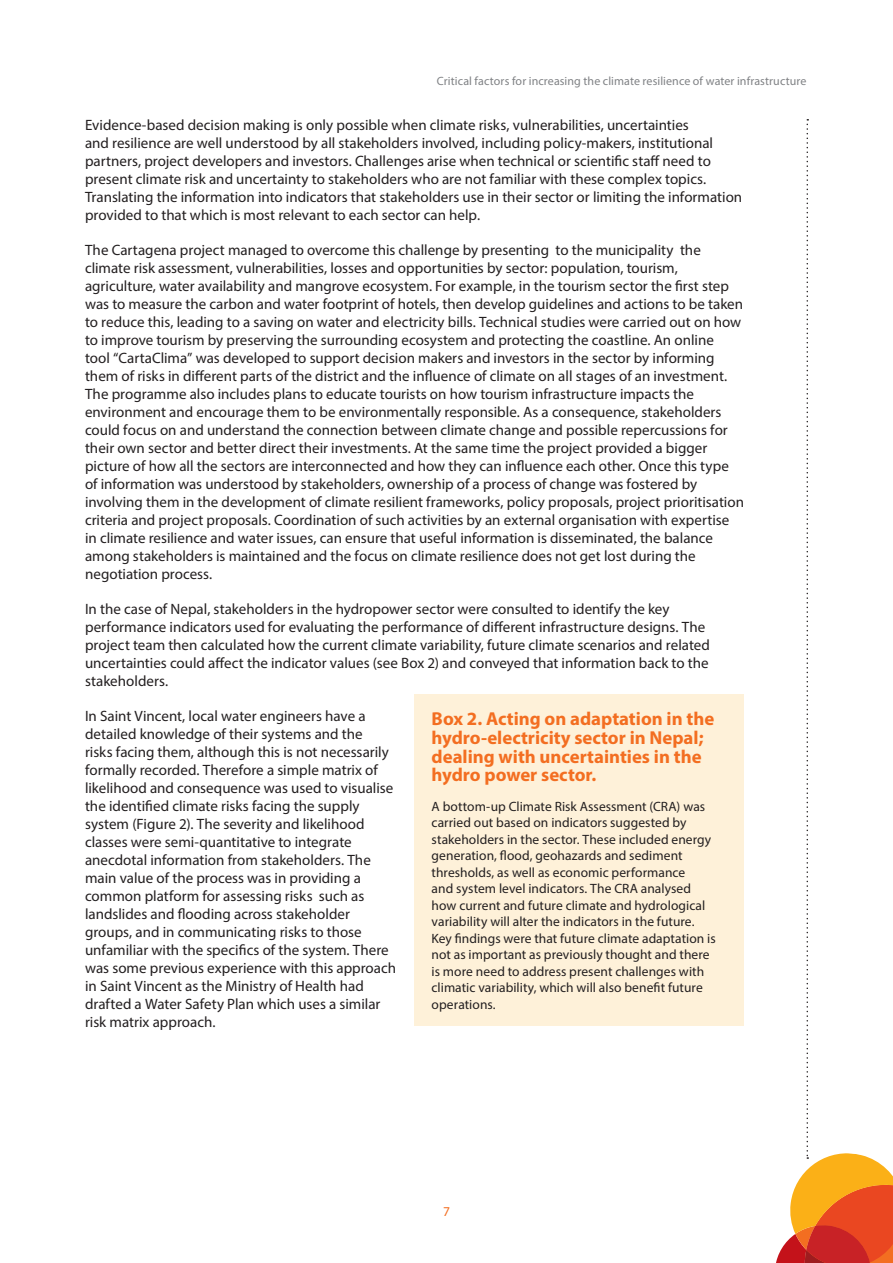
<style>
.page{position:relative;width:893px;height:1263px;background:#fff}
.page>*{position:absolute;margin:0;border:0;box-sizing:border-box;transform-origin:0 0}
.BOX_-_heading{font:700 18.75px/18.8px "Myriad Pro";color:#f36e21}
.BODY_text{font:15px/18px "Myriad Pro";color:#231f20}
.BOX_-_body{font:13.5px/16.5px "Myriad Pro";letter-spacing:.005em;color:#231f20}
.t1{font:13.5px "Myriad Pro";color:#f36e21}
.t2{font:12px "Myriad Pro";letter-spacing:.005em;color:#808285}
</style>
<div class="page">
<svg style="left:776px;top:119px;width:117px;height:1144px"></svg>
<div style="left:415px;top:694px;width:329px;height:332px;background:#fef1d9"></div>
<p class="t2" style="left:437px;top:74px;width:371px">Critical factors for increasing the climate resilience of water infrastructure</p>
<p class="BODY_text" style="left:85px;top:116px;width:659px">Evidence-based decision making is only possible when climate risks, vulnerabilities, uncertainties<br>and resilience are well understood by all stakeholders involved, including policy-makers, institutional partners, project developers and investors. Challenges arise when technical or scientific staff need to present climate risk and uncertainty to stakeholders who are not familiar with these complex topics.<br>Translating the information into indicators that stakeholders use in their sector or limiting the information provided to that which is most relevant to each sector can help.</p>
<p class="BODY_text" style="left:85px;top:241px;width:660px">The Cartagena project managed to overcome this challenge by presenting to the municipality the climate risk assessment, vulnerabilities, losses and opportunities by sector: population, tourism, agriculture, water availability and mangrove ecosystem. For example, in the tourism sector the first step was to measure the carbon and water footprint of hotels, then develop guidelines and actions to be taken to reduce this, leading to a saving on water and electricity bills. Technical studies were carried out on how to improve tourism by preserving the surrounding ecosystem and protecting the coastline. An online<br>tool “CartaClima” was developed to support decision makers and investors in the sector by informing them of risks in different parts of the district and the influence of climate on all stages of an investment.<br>The programme also includes plans to educate tourists on how tourism infrastructure impacts the environment and encourage them to be environmentally responsible. As a consequence, stakeholders could focus on and understand the connection between climate change and possible repercussions for their own sector and better direct their investments. At the same time the project provided a bigger picture of how all the sectors are interconnected and how they can influence each other. Once this type of information was understood by stakeholders, ownership of a process of change was fostered by involving them in the development of climate resilient frameworks, policy proposals, project prioritisation criteria and project proposals. Coordination of such activities by an external organisation with expertise in climate resilience and water issues, can ensure that useful information is disseminated, the balance among stakeholders is maintained and the focus on climate resilience does not get lost during the negotiation process.</p>
<p class="BODY_text" style="left:85px;top:600px;width:626px">In the case of Nepal, stakeholders in the hydropower sector were consulted to identify the key performance indicators used for evaluating the performance of different infrastructure designs. The project team then calculated how the current climate variability, future climate scenarios and related uncertainties could affect the indicator values (see Box 2) and conveyed that information back to the stakeholders.</p>
<p class="BODY_text" style="left:85px;top:707px;width:313px">In Saint Vincent, local water engineers have a detailed knowledge of their systems and the<br>risks facing them, although this is not necessarily formally recorded. Therefore a simple matrix of likelihood and consequence was used to visualise the identified climate risks facing the supply system (Figure 2). The severity and likelihood classes were semi-quantitative to integrate anecdotal information from stakeholders. The main value of the process was in providing a common platform for assessing risks such as landslides and flooding across stakeholder groups, and in communicating risks to those unfamiliar with the specifics of the system. There was some previous experience with this approach in Saint Vincent as the Ministry of Health had drafted a Water Safety Plan which uses a similar risk matrix approach.</p>
<p class="BOX_-_heading" style="left:432px;top:709px;width:284px">Box 2. Acting on adaptation in the hydro-electricity sector in Nepal; dealing with uncertainties in the hydro power sector.</p>
<p class="BOX_-_body" style="left:432px;top:798px;width:286px">A bottom-up Climate Risk Assessment (CRA) was carried out based on indicators suggested by stakeholders in the sector. These included energy generation, flood, geohazards and sediment thresholds, as well as economic performance<br>and system level indicators. The CRA analysed how current and future climate and hydrological variability will alter the indicators in the future.<br>Key findings were that future climate adaptation is not as important as previously thought and there is more need to address present challenges with climatic variability, which will also benefit future operations.</p>
<p class="t1" style="left:443px;top:1203px;width:8px">7</p>
</div>
